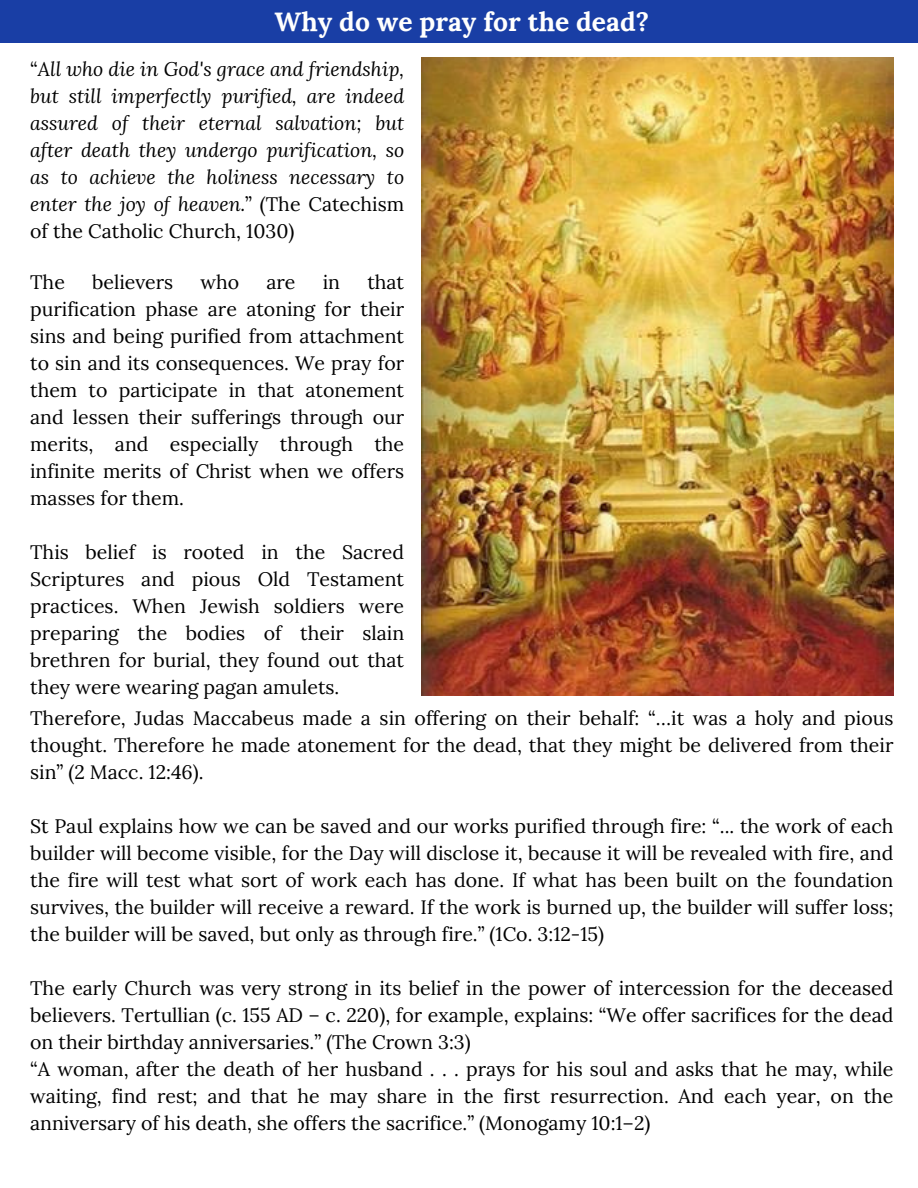
<style>
.page{position:relative;width:918px;height:1188px;background:#fff}
.page>*{position:absolute;margin:0;border:0;box-sizing:border-box;transform-origin:0 0}
.t1{font:700 26.4px "Lora";color:#fffffe}
.t2{font:19.5px/27px "Lora";color:#000;text-align:justify}
.t3{font:italic 19.5px/27px "Lora";color:#000;text-align:justify}
.s1{font-style:normal}
</style>
<div class="page">
<div style="left:0;top:0;width:918px;height:42px;background:#193ea5"></div>
<img style="left:421px;top:57px;width:473px;height:638px">
<p class="t1" style="left:275px;top:4px;width:376px">Why do we pray for the dead?</p>
<p class="t3" style="left:30px;top:55px;width:376px"><span class="s1">“</span>All who die in God's grace and friendship, but still imperfectly purified, are indeed assured of their eternal salvation; but after death they undergo purification, so as to achieve the holiness necessary to enter the joy of heaven.<span class="s1">” (The Catechism of the Catholic Church, 1030)</span></p>
<p class="t2" style="left:30px;top:269px;width:36px">The</p>
<p class="t2" style="left:92px;top:269px;width:83px">believers</p>
<p class="t2" style="left:201px;top:269px;width:40px">who</p>
<p class="t2" style="left:266px;top:269px;width:31px">are</p>
<p class="t2" style="left:323px;top:269px;width:19px">in</p>
<p class="t2" style="left:30px;top:269px;width:376px;text-indent:337px">that purification phase are atoning for their sins and being purified from attachment to sin and its consequences. We pray for them to participate in that atonement and lessen their sufferings through our merits, and especially through the infinite merits of Christ when we offers masses for them.</p>
<p class="t2" style="left:30px;top:539px;width:376px">This belief is rooted in the Sacred Scriptures and pious Old Testament practices. When Jewish soldiers were preparing the bodies of their slain brethren for burial, they found out that they were wearing pagan amulets.</p>
<p class="t2" style="left:30px;top:705px;width:865px">Therefore, Judas Maccabeus made a sin offering on their behalf: “…it was a holy and pious thought. Therefore he made atonement for the dead, that they might be delivered from their sin” (2 Macc. 12:46).</p>
<p class="t2" style="left:30px;top:813px;width:865px">St Paul explains how we can be saved and our works purified through fire: “... the work of each builder will become visible, for the Day will disclose it, because it will be revealed with fire, and the fire will test what sort of work each has done. If what has been built on the foundation survives, the builder will receive a reward. If the work is burned up, the builder will suffer loss; the builder will be saved, but only as through fire.” (1Co. 3:12-15)</p>
<p class="t2" style="left:30px;top:975px;width:865px">The early Church was very strong in its belief in the power of intercession for the deceased believers. Tertullian (c. 155 AD – c. 220), for example, explains: “We offer sacrifices for the dead on their birthday anniversaries.” (The Crown 3:3)</p>
<p class="t2" style="left:30px;top:1056px;width:865px">“A woman, after the death of her husband . . . prays for his soul and asks that he may, while waiting, find rest; and that he may share in the first resurrection. And each year, on the anniversary of his death, she offers the sacrifice.” (Monogamy 10:1–2)</p>
</div>
